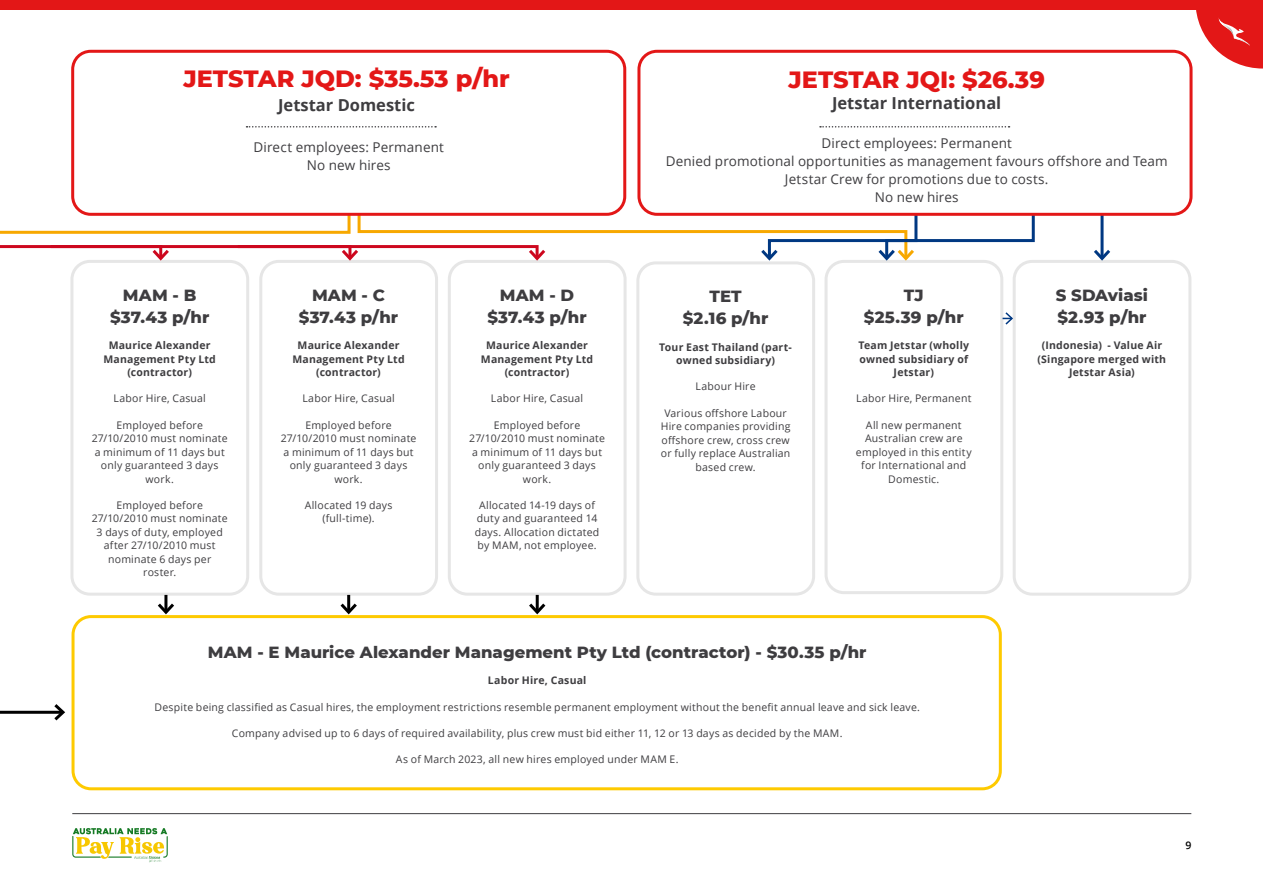
<style>
.page{position:relative;width:1263px;height:893px;background:#fff}
.page>*{position:absolute;margin:0;border:0;box-sizing:border-box;transform-origin:0 0}
.t1{font:800 24px "Montserrat";color:#e31717}
.t2{font:800 16.5px/22px "Montserrat";letter-spacing:.005em;color:#3e3d40;text-align:center}
.t3{font:700 16.5px "Open Sans";color:#3e3d40}
.t4{font:13.5px/18px "Open Sans";letter-spacing:.01em;color:#3e3d40;text-align:center}
.t5{font:10.5px/13.5px "Open Sans";letter-spacing:.02em;color:#3e3d40;text-align:center}
.t6{font:700 10.5px/13.5px "Open Sans";letter-spacing:.02em;color:#3e3d40;text-align:center}
.t7{font:600 10.5px "Open Sans";color:#000}
</style>
<div class="page">
<svg style="left:72px;top:828px;width:96px;height:34px"></svg>
<hr style="left:72px;top:813px;width:1119px;height:1px;background:#3e3d40">
<div style="left:72px;top:615px;width:930px;height:175px;border:3px solid #feca00;border-radius:18px"></div>
<div style="left:259px;top:260px;width:179px;height:336px;border:3px solid #e6e6e6;border-radius:18px"></div>
<div style="left:70px;top:260px;width:179px;height:336px;border:3px solid #e6e6e6;border-radius:18px"></div>
<div style="left:636px;top:261px;width:179px;height:335px;border:3px solid #e6e6e6;border-radius:18px"></div>
<div style="left:448px;top:260px;width:179px;height:336px;border:3px solid #e6e6e6;border-radius:18px"></div>
<div style="left:824px;top:260px;width:179px;height:334px;border:3px solid #e6e6e6;border-radius:18px"></div>
<div style="left:1013px;top:260px;width:178px;height:336px;border:3px solid #e6e6e6;border-radius:18px"></div>
<hr style="left:164px;top:595px;width:3px;height:17px;background:#000">
<svg style="left:155px;top:600px;width:22px;height:17px"></svg>
<hr style="left:347px;top:595px;width:3px;height:17px;background:#000">
<svg style="left:337px;top:600px;width:23px;height:17px"></svg>
<hr style="left:536px;top:595px;width:3px;height:17px;background:#000">
<svg style="left:526px;top:600px;width:22px;height:17px"></svg>
<svg style="left:0;top:704px;width:65px;height:17px"></svg>
<svg style="left:1196px;top:10px;width:67px;height:59px"></svg>
<div style="left:0;top:0;width:1263px;height:10px;background:#e31717"></div>
<hr style="left:1100px;top:215px;width:3px;height:43px;background:#003882">
<svg style="left:1091px;top:247px;width:22px;height:16px"></svg>
<svg style="left:1002px;top:311px;width:12px;height:15px"></svg>
<svg style="left:0;top:211px;width:1036px;height:52px"></svg>
<div style="left:71px;top:50px;width:555px;height:166px;border:3px solid #e31717;border-radius:18px"></div>
<div style="left:637px;top:50px;width:555px;height:166px;border:3px solid #e31717;border-radius:18px"></div>
<svg style="left:247px;top:126px;width:189px;height:2px"></svg>
<svg style="left:820px;top:126px;width:189px;height:2px"></svg>
<h1 class="t1" style="left:183px;top:61px;width:328px">JETSTAR JQD: $35.53 p/hr</h1>
<h2 class="t3" style="left:278px;top:93px;width:138px">Jetstar Domestic</h2>
<h1 class="t1" style="left:788px;top:62px;width:258px">JETSTAR JQI: $26.39</h1>
<h2 class="t3" style="left:832px;top:92px;width:171px">Jetstar International</h2>
<p class="t4" style="left:253px;top:138px;width:192px">Direct employees: Permanent<br>No new hires</p>
<p class="t4" style="left:666px;top:133px;width:504px">Direct employees: Permanent<br>Denied promotional opportunities as management favours offshore and Team Jetstar Crew for promotions due to costs.<br>No new hires</p>
<h2 class="t2" style="left:110px;top:283px;width:101px">MAM - B $37.43 p/hr</h2>
<p class="t6" style="left:104px;top:338px;width:114px">Maurice Alexander<br>Management Pty Ltd (contractor)</p>
<p class="t5" style="left:114px;top:392px;width:94px">Labor Hire, Casual</p>
<p class="t5" style="left:92px;top:418px;width:137px">Employed before<br>27/10/2010 must nominate a minimum of 11 days but only guaranteed 3 days work.</p>
<p class="t5" style="left:92px;top:498px;width:137px">Employed before<br>27/10/2010 must nominate<br>3 days of duty, employed after 27/10/2010 must nominate 6 days per roster.</p>
<h2 class="t2" style="left:299px;top:283px;width:101px">MAM - C $37.43 p/hr</h2>
<p class="t6" style="left:292px;top:338px;width:114px">Maurice Alexander<br>Management Pty Ltd (contractor)</p>
<p class="t5" style="left:302px;top:392px;width:94px">Labor Hire, Casual</p>
<p class="t5" style="left:281px;top:418px;width:137px">Employed before<br>27/10/2010 must nominate a minimum of 11 days but only guaranteed 3 days work.</p>
<p class="t5" style="left:305px;top:498px;width:89px">Allocated 19 days (full-time).</p>
<h2 class="t2" style="left:487px;top:283px;width:101px">MAM - D $37.43 p/hr</h2>
<p class="t6" style="left:481px;top:338px;width:114px">Maurice Alexander<br>Management Pty Ltd (contractor)</p>
<p class="t5" style="left:491px;top:392px;width:94px">Labor Hire, Casual</p>
<p class="t5" style="left:469px;top:418px;width:137px">Employed before<br>27/10/2010 must nominate a minimum of 11 days but only guaranteed 3 days work.</p>
<p class="t5" style="left:475px;top:498px;width:126px">Allocated 14-19 days of duty and guaranteed 14 days. Allocation dictated by MAM, not employee.</p>
<h2 class="t2" style="left:683px;top:285px;width:87px">TET<br>$2.16 p/hr</h2>
<p class="t6" style="left:659px;top:340px;width:134px">Tour East Thailand (part&shy;owned subsidiary)</p>
<p class="t5" style="left:696px;top:380px;width:62px">Labour Hire</p>
<p class="t5" style="left:661px;top:406px;width:131px">Various offshore Labour<br>Hire companies providing offshore crew, cross crew or fully replace Australian based crew.</p>
<h2 class="t2" style="left:864px;top:283px;width:101px">TJ<br>$25.39 p/hr</h2>
<p class="t6" style="left:858px;top:338px;width:112px">Team Jetstar (wholly owned subsidiary of<br>Jetstar)</p>
<p class="t5" style="left:856px;top:392px;width:117px">Labor Hire, Permanent</p>
<p class="t5" style="left:856px;top:418px;width:117px">All new permanent<br>Australian crew are employed in this entity for International and<br>Domestic.</p>
<h2 class="t2" style="left:208px;top:640px;width:660px">MAM - E Maurice Alexander Management Pty Ltd (contractor) - $30.35 p/hr</h2>
<p class="t6" style="left:488px;top:674px;width:100px">Labor Hire, Casual</p>
<p class="t5" style="left:155px;top:700px;width:767px">Despite being classified as Casual hires, the employment restrictions resemble permanent employment without the benefit annual leave and sick leave.</p>
<p class="t5" style="left:232px;top:726px;width:612px">Company advised up to 6 days of required availability, plus crew must bid either 11, 12 or 13 days as decided by the MAM.</p>
<p class="t5" style="left:396px;top:752px;width:284px">As of March 2023, all new hires employed under MAM E.</p>
<h2 class="t2" style="left:1056px;top:283px;width:94px;text-align:left">S SDAviasi $2.93 p/hr</h2>
<p class="t6" style="left:1038px;top:338px;width:130px">(Indonesia) - Value Air (Singapore merged with<br>Jetstar Asia)</p>
<p class="t7" style="left:1185px;top:838px;width:7px">9</p>
</div>
